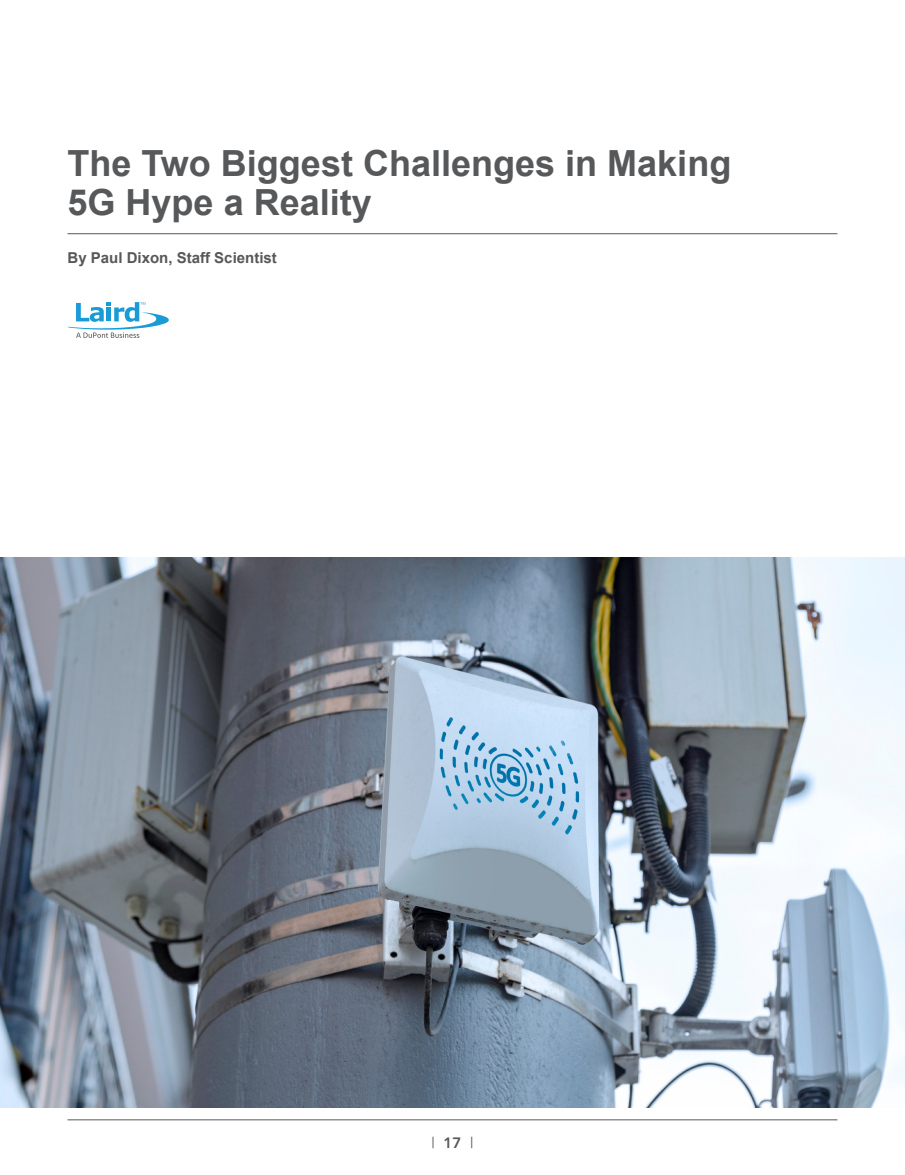
<style>
.page{position:relative;width:905px;height:1175px;background:#fff}
.page>*{position:absolute;margin:0;border:0;box-sizing:border-box;transform-origin:0 0}
.Default{font:700 36px "Arial";color:#57585a}
.Default-2{font:700 15px "Arial";color:#57585a}
.t1{font:15px "Avenir";color:#57585a}
.s1{font-weight:800}
</style>
<div class="page">
<hr style="left:68px;top:233px;width:769px;height:1px;background:#57585a">
<hr style="left:68px;top:1119px;width:769px;height:1px;background:#57585a">
<svg style="left:68px;top:302px;width:101px;height:36px"></svg>
<img style="left:0;top:557px;width:904px;height:550px">
<p class="Default" style="left:68px;top:140px;width:665px">The Two Biggest Challenges in Making</p>
<p class="Default" style="left:68px;top:179px;width:306px">5G Hype a Reality</p>
<p class="Default-2" style="left:68px;top:248px;width:211px">By Paul Dixon, Staff Scientist</p>
<p class="t1" style="left:431px;top:1133px;width:44px">| <span class="s1">17</span> |</p>
</div>
